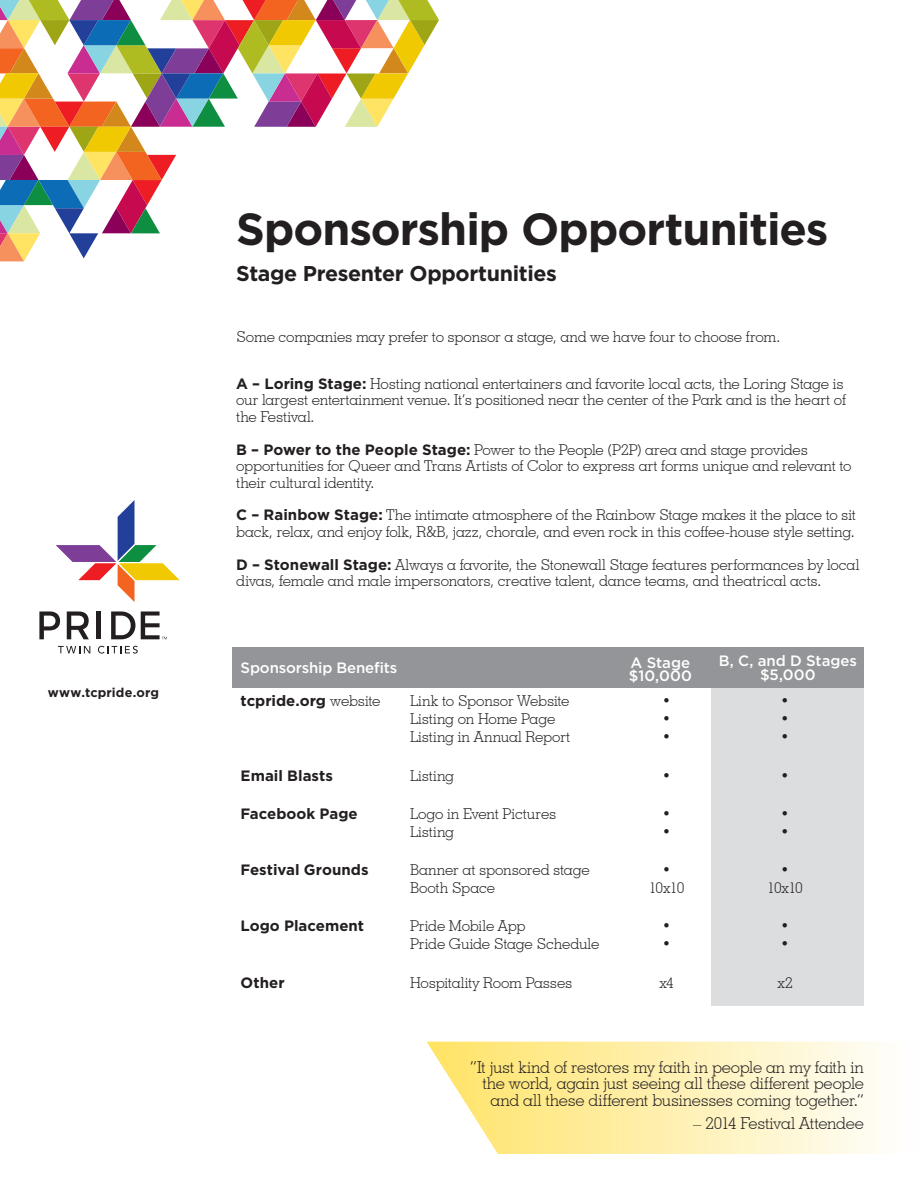
<style>
.page{position:relative;width:918px;height:1188px;background:#fff}
.page>*{position:absolute;margin:0;border:0;box-sizing:border-box;transform-origin:0 0}
.Head{font:700 45px "Gotham";letter-spacing:-.02em;color:#231f20}
.Subhead{font:700 21.3px "Gotham";letter-spacing:-.02em;color:#231f20}
.Body{font:300 16.5px/16.5px "Geometric Slab 703 BT";letter-spacing:-.02em;color:#231f20;text-align:right}
.Body-2{font:300 15px/16.5px "Geometric Slab 703 BT";letter-spacing:-.015em;color:#231f20}
.Chart_Copy{font:300 15px "Geometric Slab 703 BT";letter-spacing:-.015em;color:#231f20}
.Chart_Copy-2{font:700 15px "Gotham";color:#231f20}
.Body-3{font:500 15px/13.5px "Gotham";letter-spacing:-.005em;color:#fff;text-align:center}
.t1{font:700 12.75px "Gotham";letter-spacing:.015em;color:#231f20}
.s1{font-family:"Gotham";font-weight:700}
.s2{font-family:"Geometric Slab 703 BT";font-weight:300}
</style>
<div class="page">
<svg style="left:0;top:0;width:439px;height:261px"></svg>
<svg style="left:56px;top:500px;width:124px;height:102px"></svg>
<svg style="left:58px;top:646px;width:32px;height:7px"></svg>
<svg style="left:98px;top:646px;width:40px;height:8px"></svg>
<svg style="left:39px;top:611px;width:21px;height:28px"></svg>
<svg style="left:67px;top:611px;width:22px;height:28px"></svg>
<hr style="left:97px;top:611px;width:4px;height:28px;background:#231f20">
<svg style="left:111px;top:611px;width:24px;height:28px"></svg>
<svg style="left:141px;top:611px;width:26px;height:28px"></svg>
<svg style="left:427px;top:1042px;width:453px;height:112px;background:#fef1b8"></svg>
<div style="left:712px;top:647px;width:152px;height:358px;background:#dcdddf"></div>
<div style="left:232px;top:647px;width:632px;height:41px;background:#939598"></div>
<p class="t1" style="left:48px;top:684px;width:113px">www.tcpride.org</p>
<p class="Head" style="left:236px;top:199px;width:594px">Sponsorship Opportunities</p>
<p class="Subhead" style="left:236px;top:259px;width:322px">Stage Presenter Opportunities</p>
<p class="Body-2" style="left:236px;top:328px;width:545px">Some companies may prefer to sponsor a stage, and we have four to choose from.</p>
<p class="Body-2" style="left:236px;top:375px;width:611px"><span class="s1">A – Loring Stage:</span> Hosting national entertainers and favorite local acts, the Loring Stage is our largest entertainment venue. It’s positioned near the center of the Park and is the heart of the Festival.</p>
<p class="Body-2" style="left:236px;top:441px;width:617px"><span class="s1">B – Power to the People Stage:</span> Power to the People (P2P) area and stage provides opportunities for Queer and Trans Artists of Color to express art forms unique and relevant to their cultural identity.</p>
<p class="Body-2" style="left:236px;top:507px;width:621px"><span class="s1">C – Rainbow Stage:</span> The intimate atmosphere of the Rainbow Stage makes it the place to sit back, relax, and enjoy folk, R&amp;B, jazz, chorale, and even rock in this coffee-house style setting.</p>
<p class="Body-2" style="left:236px;top:556px;width:625px"><span class="s1">D – Stonewall Stage:</span> Always a favorite, the Stonewall Stage features performances by local divas, female and male impersonators, creative talent, dance teams, and theatrical acts.</p>
<p class="Body-3" style="left:241px;top:661px;width:158px">Sponsorship Benefits</p>
<p class="Body-3" style="left:719px;top:654px;width:140px">B, C, and D Stages $5,000</p>
<p class="Body-3" style="left:631px;top:656px;width:61px">A Stage</p>
<p class="Body-3" style="left:629px;top:669px;width:65px">$10,000</p>
<p class="Chart_Copy-2" style="left:241px;top:691px;width:141px">tcpride.org <span class="s2">website</span></p>
<p class="Chart_Copy" style="left:410px;top:692px;width:161px">Link to Sponsor Website</p>
<p class="Chart_Copy" style="left:662px;top:692px;width:10px">•</p>
<p class="Chart_Copy" style="left:781px;top:692px;width:10px">•</p>
<p class="Chart_Copy" style="left:410px;top:710px;width:147px">Listing on Home Page</p>
<p class="Chart_Copy" style="left:662px;top:710px;width:10px">•</p>
<p class="Chart_Copy" style="left:781px;top:710px;width:10px">•</p>
<p class="Chart_Copy" style="left:410px;top:728px;width:162px">Listing in Annual Report</p>
<p class="Chart_Copy" style="left:662px;top:728px;width:10px">•</p>
<p class="Chart_Copy" style="left:781px;top:728px;width:10px">•</p>
<p class="Chart_Copy-2" style="left:241px;top:765px;width:94px">Email Blasts</p>
<p class="Chart_Copy" style="left:410px;top:766px;width:46px">Listing</p>
<p class="Chart_Copy" style="left:662px;top:766px;width:10px">•</p>
<p class="Chart_Copy" style="left:781px;top:766px;width:10px">•</p>
<p class="Chart_Copy-2" style="left:241px;top:804px;width:119px">Facebook Page</p>
<p class="Chart_Copy" style="left:410px;top:804px;width:148px">Logo in Event Pictures</p>
<p class="Chart_Copy" style="left:662px;top:804px;width:10px">•</p>
<p class="Chart_Copy" style="left:781px;top:804px;width:10px">•</p>
<p class="Chart_Copy" style="left:410px;top:822px;width:46px">Listing</p>
<p class="Chart_Copy" style="left:662px;top:822px;width:10px">•</p>
<p class="Chart_Copy" style="left:781px;top:822px;width:10px">•</p>
<p class="Chart_Copy-2" style="left:241px;top:860px;width:130px">Festival Grounds</p>
<p class="Chart_Copy" style="left:410px;top:861px;width:181px">Banner at sponsored stage</p>
<p class="Chart_Copy" style="left:662px;top:861px;width:10px">•</p>
<p class="Chart_Copy" style="left:781px;top:861px;width:10px">•</p>
<p class="Chart_Copy" style="left:410px;top:879px;width:87px">Booth Space</p>
<p class="Chart_Copy" style="left:649px;top:879px;width:37px">10x10</p>
<p class="Chart_Copy" style="left:767px;top:879px;width:37px">10x10</p>
<p class="Chart_Copy-2" style="left:241px;top:916px;width:125px">Logo Placement</p>
<p class="Chart_Copy" style="left:410px;top:917px;width:117px">Pride Mobile App</p>
<p class="Chart_Copy" style="left:662px;top:917px;width:10px">•</p>
<p class="Chart_Copy" style="left:781px;top:917px;width:10px">•</p>
<p class="Chart_Copy" style="left:410px;top:935px;width:191px">Pride Guide Stage Schedule</p>
<p class="Chart_Copy" style="left:662px;top:935px;width:10px">•</p>
<p class="Chart_Copy" style="left:781px;top:935px;width:10px">•</p>
<p class="Chart_Copy-2" style="left:241px;top:972px;width:46px">Other</p>
<p class="Chart_Copy" style="left:410px;top:973px;width:164px">Hospitality Room Passes</p>
<p class="Chart_Copy" style="left:659px;top:973px;width:16px">x4</p>
<p class="Chart_Copy" style="left:777px;top:973px;width:17px">x2</p>
<p class="Body" style="left:470px;top:1058px;width:396px">“It just kind of restores my faith in people an my faith in the world, again just seeing all these different people and all these different businesses coming together.”</p>
<p class="Body" style="left:693px;top:1115px;width:172px">– 2014 Festival Attendee</p>
</div>
